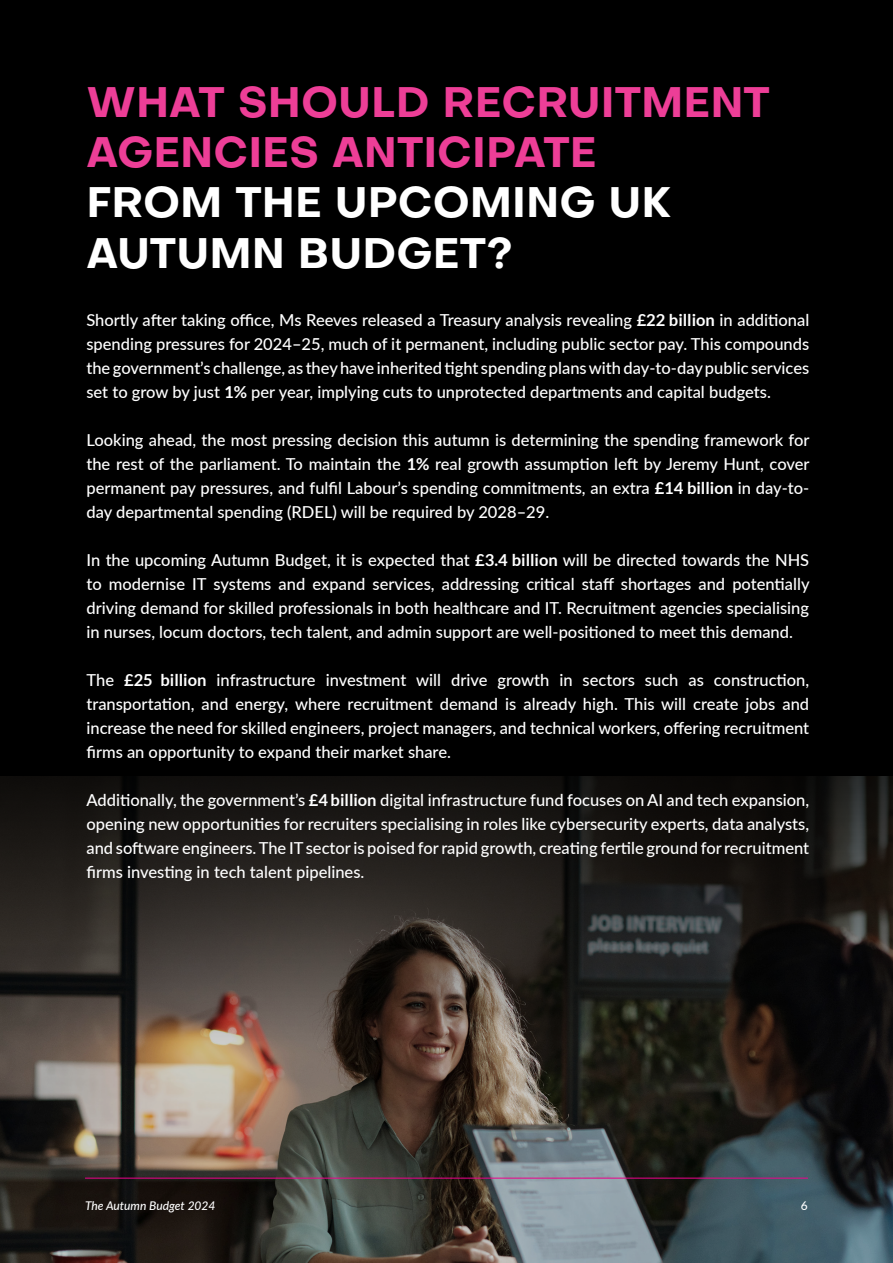
<style>
.page{position:relative;width:893px;height:1263px;background:#000}
.page>*{position:absolute;margin:0;border:0;box-sizing:border-box;transform-origin:0 0}
.Main_Headline{font:700 42px/50.4px "Objective";color:#ed3e97}
.Body{font:500 16.5px/24px "Lato";color:#fff;text-align:justify}
.t1{font:italic 500 12px "Lato";color:#fff}
.t2{font:500 12px "Lato";color:#fff}
.s1{color:#fff}
.s2{font-weight:700}
</style>
<div class="page">
<img style="left:0;top:776px;width:893px;height:487px">
<hr style="left:85px;top:1178px;width:723px;height:1px;background:#ed028c">
<p class="Main_Headline" style="left:86px;top:76px;width:685px">WHAT SHOULD RECRUITMENT<br>AGENCIES ANTICIPATE<br><span class="s1">FROM THE UPCOMING UK<br>AUTUMN BUDGET?</span></p>
<p class="Body" style="left:86px;top:307px;width:724px">Shortly after taking office, Ms Reeves released a Treasury analysis revealing <span class="s2">£22 billion</span> in additional spending pressures for 2024–25, much of it permanent, including public sector pay. This compounds the government’s challenge, as they have inherited tight spending plans with day-to-day public services set to grow by just <span class="s2">1%</span> per year, implying cuts to unprotected departments and capital budgets.</p>
<p class="Body" style="left:86px;top:427px;width:725px">Looking ahead, the most pressing decision this autumn is determining the spending framework for the rest of the parliament. To maintain the <span class="s2">1%</span> real growth assumption left by Jeremy Hunt, cover permanent pay pressures, and fulfil Labour’s spending commitments, an extra <span class="s2">£14 billion</span> in day-to&shy;day departmental spending (RDEL) will be required by 2028–29.</p>
<p class="Body" style="left:86px;top:547px;width:725px">In the upcoming Autumn Budget, it is expected that <span class="s2">£3.4 billion</span> will be directed towards the NHS to modernise IT systems and expand services, addressing critical staff shortages and potentially driving demand for skilled professionals in both healthcare and IT. Recruitment agencies specialising in nurses, locum doctors, tech talent, and admin support are well-positioned to meet this demand.</p>
<p class="Body" style="left:86px;top:667px;width:724px">The <span class="s2">£25 billion</span> infrastructure investment will drive growth in sectors such as construction, transportation, and energy, where recruitment demand is already high. This will create jobs and increase the need for skilled engineers, project managers, and technical workers, offering recruitment firms an opportunity to expand their market share.</p>
<p class="Body" style="left:86px;top:787px;width:724px">Additionally, the government’s <span class="s2">£4 billion</span> digital infrastructure fund focuses on AI and tech expansion, opening new opportunities for recruiters specialising in roles like cybersecurity experts, data analysts, and software engineers. The IT sector is poised for rapid growth, creating fertile ground for recruitment firms investing in tech talent pipelines.</p>
<p class="t1" style="left:85px;top:1197px;width:132px">The Autumn Budget 2024</p>
<p class="t2" style="left:801px;top:1197px;width:8px">6</p>
</div>
